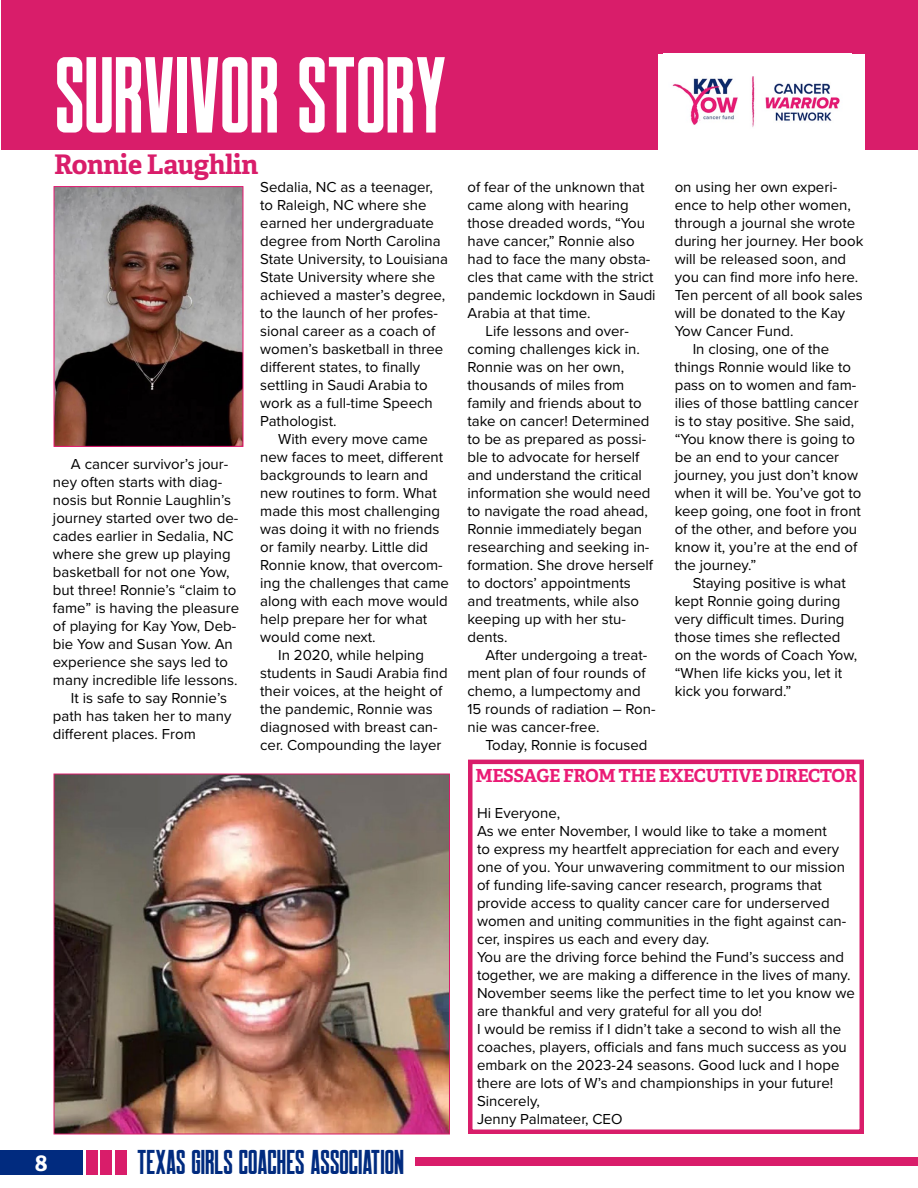
<style>
.page{position:relative;width:918px;height:1188px;background:#fff}
.page>*{position:absolute;margin:0;border:0;box-sizing:border-box;transform-origin:0 0}
.t1{font:108px "Robinson";color:#fff}
.t2{font:34.5px "Robinson";color:#012b7f}
.t3{font:700 27px "Adelle";letter-spacing:-.015em;color:#d91d6a}
.t4{font:700 24px "Adelle";color:#fff}
.t5{font:700 18px "Adelle";letter-spacing:-.02em;color:#ea1b75}
.t6{font:15px/18px "Proxima Nova";color:#000}
</style>
<div class="page">
<div style="left:468px;top:760px;width:396px;height:374px;border:4px solid #d91d6a"></div>
<div style="left:1px;top:0;width:657px;height:149px;background:#d91d6a"></div>
<div style="left:865px;top:0;width:53px;height:149px;background:#d91d6a"></div>
<div style="left:658px;top:0;width:207px;height:54px;background:#d91d6a"></div>
<div style="left:0;top:1150px;width:83px;height:25px;background:#012b7f"></div>
<div style="left:86px;top:1150px;width:12px;height:25px;background:#d91d6a"></div>
<div style="left:100px;top:1150px;width:12px;height:25px;background:#d91d6a"></div>
<div style="left:115px;top:1150px;width:12px;height:25px;background:#d91d6a"></div>
<div style="left:415px;top:1158px;width:503px;height:8px;background:#d91d6a"></div>
<img style="left:56px;top:188px;width:185px;height:257px">
<div style="left:54px;top:186px;width:189px;height:261px;border:1px solid #ea1b75"></div>
<img style="left:56px;top:776px;width:392px;height:356px">
<div style="left:54px;top:774px;width:396px;height:360px;border:1px solid #d91d6a"></div>
<img style="left:672px;top:76px;width:168px;height:51px">
<h1 class="t1" style="left:55px;top:41px;width:393px">SURVIVOR STORY</h1>
<h3 class="t3" style="left:54px;top:147px;width:206px">Ronnie Laughlin</h3>
<p class="t6" style="left:260px;top:177px;width:189px">Sedalia, NC as a teenager, to Raleigh, NC where she earned her undergraduate degree from North Carolina<br>State University, to Louisiana<br>State University where she achieved a master’s degree, to the launch of her profes&shy;sional career as a coach of women’s basketball in three different states, to finally settling in Saudi Arabia to work as a full-time Speech<br>Pathologist.</p>
<p class="t6" style="left:278px;top:429px;width:151px">With every move came</p>
<p class="t6" style="left:260px;top:447px;width:185px">new faces to meet, different</p>
<p class="t6" style="left:260px;top:465px;width:169px">backgrounds to learn and</p>
<p class="t6" style="left:260px;top:483px;width:178px">new routines to form. What</p>
<p class="t6" style="left:260px;top:501px;width:181px">made this most challenging</p>
<p class="t6" style="left:260px;top:519px;width:181px">was doing it with no friends</p>
<p class="t6" style="left:260px;top:537px;width:169px">or family nearby. Little did</p>
<p class="t6" style="left:260px;top:555px;width:184px">Ronnie know, that overcom-</p>
<p class="t6" style="left:260px;top:573px;width:190px">ing the challenges that came</p>
<p class="t6" style="left:260px;top:591px;width:189px">along with each move would</p>
<p class="t6" style="left:260px;top:609px;width:169px">help prepare her for what</p>
<p class="t6" style="left:260px;top:627px;width:117px">would come next.</p>
<p class="t6" style="left:278px;top:645px;width:147px">In 2020, while helping</p>
<p class="t6" style="left:260px;top:663px;width:189px">students in Saudi Arabia find</p>
<p class="t6" style="left:260px;top:681px;width:184px">their voices, at the height of</p>
<p class="t6" style="left:260px;top:699px;width:174px">the pandemic, Ronnie was</p>
<p class="t6" style="left:260px;top:717px;width:179px">diagnosed with breast can-</p>
<p class="t6" style="left:260px;top:735px;width:183px">cer. Compounding the layer</p>
<p class="t6" style="left:71px;top:454px;width:159px">A cancer survivor’s jour-</p>
<p class="t6" style="left:53px;top:472px;width:171px">ney often starts with diag-</p>
<p class="t6" style="left:53px;top:490px;width:180px">nosis but Ronnie Laughlin’s</p>
<p class="t6" style="left:53px;top:508px;width:187px">journey started over two de-</p>
<p class="t6" style="left:53px;top:526px;width:182px">cades earlier in Sedalia, NC</p>
<p class="t6" style="left:53px;top:544px;width:179px">where she grew up playing</p>
<p class="t6" style="left:53px;top:562px;width:178px">basketball for not one Yow,</p>
<p class="t6" style="left:53px;top:580px;width:185px">but three! Ronnie’s “claim to</p>
<p class="t6" style="left:53px;top:598px;width:188px">fame” is having the pleasure</p>
<p class="t6" style="left:53px;top:616px;width:185px">of playing for Kay Yow, Deb-</p>
<p class="t6" style="left:53px;top:634px;width:181px">bie Yow and Susan Yow. An</p>
<p class="t6" style="left:53px;top:652px;width:177px">experience she says led to</p>
<p class="t6" style="left:53px;top:670px;width:186px">many incredible life lessons.</p>
<p class="t6" style="left:71px;top:688px;width:158px">It is safe to say Ronnie’s</p>
<p class="t6" style="left:53px;top:706px;width:180px">path has taken her to many</p>
<p class="t6" style="left:53px;top:724px;width:144px">different places. From</p>
<h3 class="t4" style="left:35px;top:1148px;width:14px">8</h3>
<h2 class="t2" style="left:137px;top:1145px;width:268px">TEXAS GIRLS COACHES ASSOCIATION</h2>
<p class="t6" style="left:467px;top:177px;width:179px">of fear of the unknown that</p>
<p class="t6" style="left:467px;top:195px;width:163px">came along with hearing</p>
<p class="t6" style="left:467px;top:213px;width:179px">those dreaded words, “You</p>
<p class="t6" style="left:467px;top:231px;width:169px">have cancer,” Ronnie also</p>
<p class="t6" style="left:467px;top:249px;width:184px">had to face the many obsta-</p>
<p class="t6" style="left:467px;top:267px;width:188px">cles that came with the strict</p>
<p class="t6" style="left:467px;top:285px;width:190px">pandemic lockdown in Saudi</p>
<p class="t6" style="left:467px;top:303px;width:125px">Arabia at that time.</p>
<p class="t6" style="left:485px;top:321px;width:145px">Life lessons and over-</p>
<p class="t6" style="left:467px;top:339px;width:174px">coming challenges kick in.</p>
<p class="t6" style="left:467px;top:357px;width:158px">Ronnie was on her own,</p>
<p class="t6" style="left:467px;top:375px;width:158px">thousands of miles from</p>
<p class="t6" style="left:467px;top:393px;width:176px">family and friends about to</p>
<p class="t6" style="left:467px;top:411px;width:184px">take on cancer! Determined</p>
<p class="t6" style="left:467px;top:429px;width:180px">to be as prepared as possi-</p>
<p class="t6" style="left:467px;top:447px;width:174px">ble to advocate for herself</p>
<p class="t6" style="left:467px;top:465px;width:176px">and understand the critical</p>
<p class="t6" style="left:467px;top:483px;width:185px">information she would need</p>
<p class="t6" style="left:467px;top:501px;width:182px">to navigate the road ahead,</p>
<p class="t6" style="left:467px;top:519px;width:176px">Ronnie immediately began</p>
<p class="t6" style="left:467px;top:537px;width:183px">researching and seeking in-</p>
<p class="t6" style="left:467px;top:555px;width:187px">formation. She drove herself</p>
<p class="t6" style="left:467px;top:573px;width:165px">to doctors’ appointments</p>
<p class="t6" style="left:467px;top:591px;width:173px">and treatments, while also</p>
<p class="t6" style="left:467px;top:609px;width:160px">keeping up with her stu-</p>
<p class="t6" style="left:467px;top:627px;width:42px">dents.</p>
<p class="t6" style="left:485px;top:645px;width:163px">After undergoing a treat-</p>
<p class="t6" style="left:467px;top:663px;width:180px">ment plan of four rounds of</p>
<p class="t6" style="left:467px;top:681px;width:175px">chemo, a lumpectomy and</p>
<p class="t6" style="left:467px;top:699px;width:190px">15 rounds of radiation – Ron-</p>
<p class="t6" style="left:467px;top:717px;width:134px">nie was cancer-free.</p>
<p class="t6" style="left:485px;top:735px;width:163px">Today, Ronnie is focused</p>
<p class="t6" style="left:675px;top:177px;width:164px">on using her own experi-</p>
<p class="t6" style="left:675px;top:195px;width:178px">ence to help other women,</p>
<p class="t6" style="left:675px;top:213px;width:182px">through a journal she wrote</p>
<p class="t6" style="left:675px;top:231px;width:190px">during her journey. Her book</p>
<p class="t6" style="left:675px;top:249px;width:173px">will be released soon, and</p>
<p class="t6" style="left:675px;top:267px;width:185px">you can find more info here.</p>
<p class="t6" style="left:675px;top:285px;width:190px">Ten percent of all book sales</p>
<p class="t6" style="left:675px;top:303px;width:172px">will be donated to the Kay</p>
<p class="t6" style="left:675px;top:321px;width:120px">Yow Cancer Fund.</p>
<p class="t6" style="left:693px;top:339px;width:138px">In closing, one of the</p>
<p class="t6" style="left:675px;top:357px;width:178px">things Ronnie would like to</p>
<p class="t6" style="left:675px;top:375px;width:183px">pass on to women and fam-</p>
<p class="t6" style="left:675px;top:393px;width:185px">ilies of those battling cancer</p>
<p class="t6" style="left:675px;top:411px;width:181px">is to stay positive. She said,</p>
<p class="t6" style="left:675px;top:429px;width:182px">“You know there is going to</p>
<p class="t6" style="left:675px;top:447px;width:166px">be an end to your cancer</p>
<p class="t6" style="left:675px;top:465px;width:185px">journey, you just don’t know</p>
<p class="t6" style="left:675px;top:483px;width:188px">when it will be. You’ve got to</p>
<p class="t6" style="left:675px;top:501px;width:188px">keep going, one foot in front</p>
<p class="t6" style="left:675px;top:519px;width:184px">of the other, and before you</p>
<p class="t6" style="left:675px;top:537px;width:184px">know it, you’re at the end of</p>
<p class="t6" style="left:675px;top:555px;width:83px">the journey.”</p>
<p class="t6" style="left:693px;top:573px;width:155px">Staying positive is what</p>
<p class="t6" style="left:675px;top:591px;width:167px">kept Ronnie going during</p>
<p class="t6" style="left:675px;top:609px;width:171px">very difficult times. During</p>
<p class="t6" style="left:675px;top:627px;width:167px">those times she reflected</p>
<p class="t6" style="left:675px;top:645px;width:184px">on the words of Coach Yow,</p>
<p class="t6" style="left:675px;top:663px;width:169px">“When life kicks you, let it</p>
<p class="t6" style="left:675px;top:681px;width:118px">kick you forward.”</p>
<p class="t5" style="left:475px;top:764px;width:383px">MESSAGE FROM THE EXECUTIVE DIRECTOR</p>
<p class="t6" style="left:477px;top:803px;width:379px">Hi Everyone,<br>As we enter November, I would like to take a moment<br>to express my heartfelt appreciation for each and every one of you. Your unwavering commitment to our mission of funding life-saving cancer research, programs that provide access to quality cancer care for underserved women and uniting communities in the fight against can&shy;cer, inspires us each and every day.<br>You are the driving force behind the Fund’s success and together, we are making a difference in the lives of many.<br>November seems like the perfect time to let you know we are thankful and very grateful for all you do!<br>I would be remiss if I didn’t take a second to wish all the coaches, players, officials and fans much success as you embark on the 2023-24 seasons. Good luck and I hope there are lots of W’s and championships in your future!<br>Sincerely,<br>Jenny Palmateer, CEO</p>
</div>
